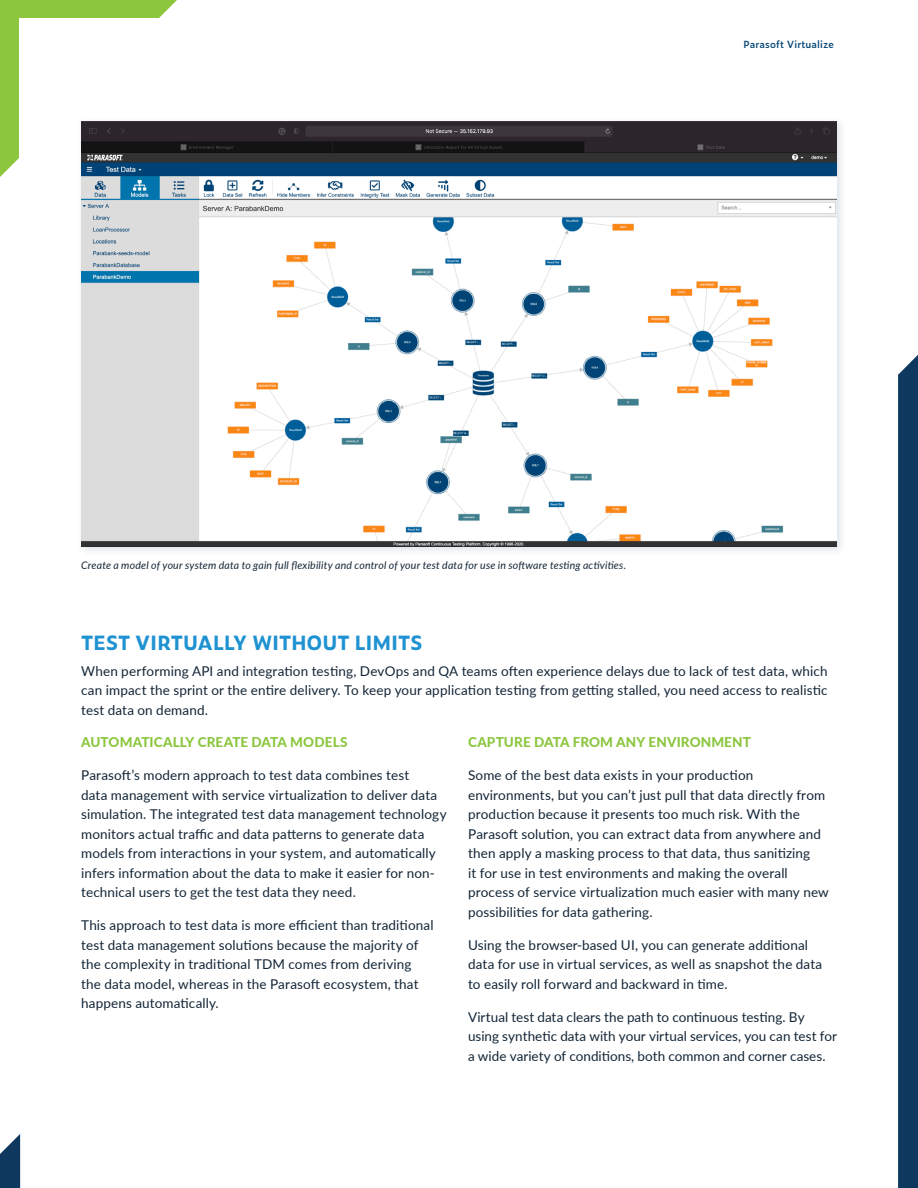
<style>
.page{position:relative;width:918px;height:1188px;background:#fff}
.page>*{position:absolute;margin:0;border:0;box-sizing:border-box;transform-origin:0 0}
.SubHead{font:700 19.5px "Zeitung Pro";letter-spacing:-.005em;color:#1f92d1}
.Body{font:13.5px/19.5px "Lato";letter-spacing:.01em;color:#132536}
.Body-2{font:800 13.5px "Lato";letter-spacing:.01em;color:#8bc63e}
.t1{font:italic 10.5px "Lato";letter-spacing:.02em;color:#132536}
.t2{font:600 9.9px "Zeitung Pro";letter-spacing:.01em;color:#074877}
</style>
<div class="page">
<svg style="left:0;top:0;width:177px;height:177px"></svg>
<div style="left:20px;top:19px;width:153px;height:156px;background:#fff"></div>
<svg style="left:898px;top:355px;width:20px;height:833px;background:#143d62"></svg>
<svg style="left:0;top:1134px;width:20px;height:54px"></svg>
<div style="left:76px;top:116px;width:771px;height:441px;background:#0e385e;opacity:.15"></div>
<img style="left:81px;top:122px;width:756px;height:425px">
<p class="t2" style="left:743px;top:36px;width:92px">Parasoft Virtualize</p>
<p class="t1" style="left:81px;top:558px;width:547px">Create a model of your system data to gain full flexibility and control of your test data for use in software testing activities.</p>
<p class="SubHead" style="left:81px;top:627px;width:343px">TEST VIRTUALLY WITHOUT LIMITS</p>
<p class="Body" style="left:81px;top:661px;width:748px;text-align:justify">When performing API and integration testing, DevOps and QA teams often experience delays due to lack of test data, which can impact the sprint or the entire delivery. To keep your application testing from getting stalled, you need access to realistic test data on demand.</p>
<p class="Body-2" style="left:468px;top:732px;width:284px">CAPTURE DATA FROM ANY ENVIRONMENT</p>
<p class="Body" style="left:468px;top:765px;width:362px">Some of the best data exists in your production environments, but you can’t just pull that data directly from production because it presents too much risk. With the Parasoft solution, you can extract data from anywhere and then apply a masking process to that data, thus sanitizing<br>it for use in test environments and making the overall process of service virtualization much easier with many new possibilities for data gathering.</p>
<p class="Body" style="left:468px;top:935px;width:356px">Using the browser-based UI, you can generate additional data for use in virtual services, as well as snapshot the data to easily roll forward and backward in time.</p>
<p class="Body" style="left:468px;top:1007px;width:370px">Virtual test data clears the path to continuous testing. By using synthetic data with your virtual services, you can test for a wide variety of conditions, both common and corner cases.</p>
<p class="Body-2" style="left:81px;top:732px;width:268px">AUTOMATICALLY CREATE DATA MODELS</p>
<p class="Body" style="left:81px;top:765px;width:367px">Parasoft’s modern approach to test data combines test<br>data management with service virtualization to deliver data simulation. The integrated test data management technology monitors actual traffic and data patterns to generate data models from interactions in your system, and automatically infers information about the data to make it easier for non&shy;technical users to get the test data they need.</p>
<p class="Body" style="left:81px;top:915px;width:354px">This approach to test data is more efficient than traditional test data management solutions because the majority of the complexity in traditional TDM comes from deriving the data model, whereas in the Parasoft ecosystem, that happens automatically.</p>
</div>
